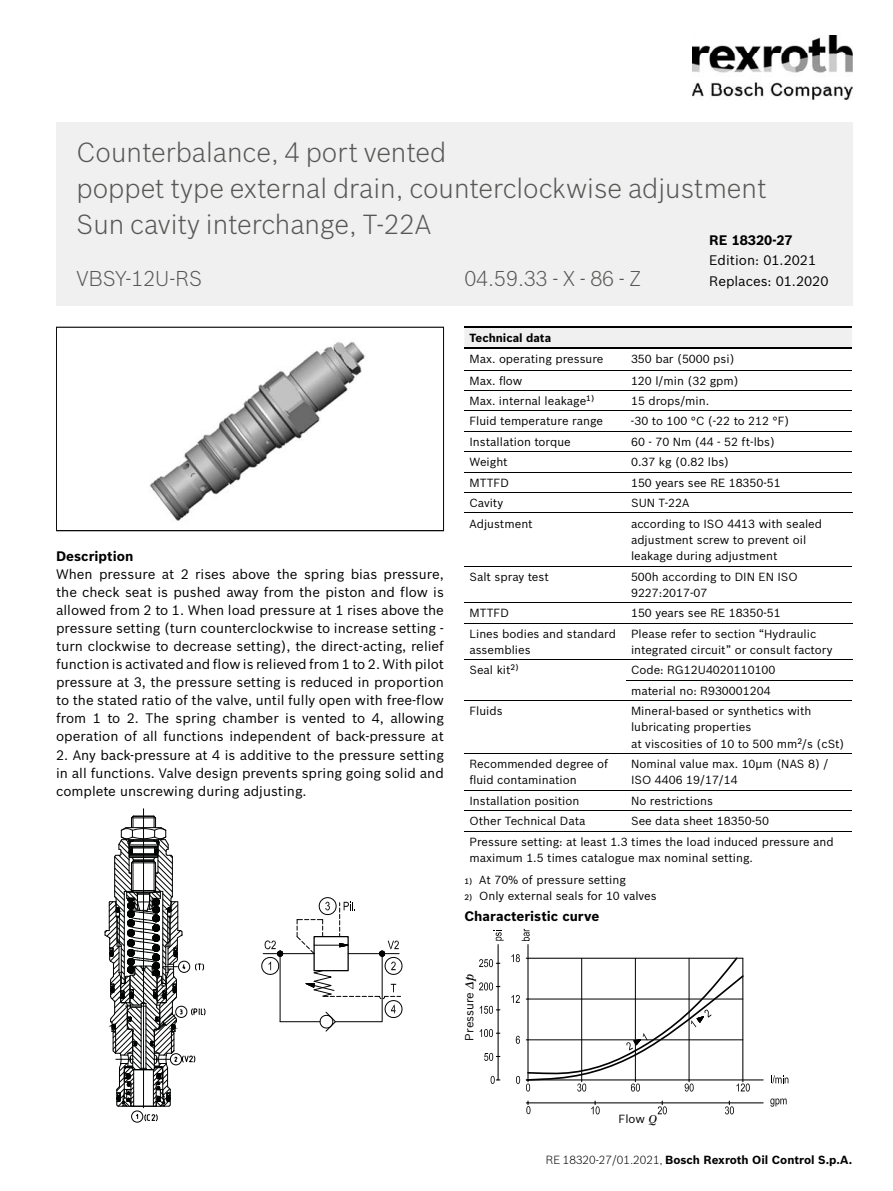
<style>
.page{position:relative;width:893px;height:1191px;background:#fff}
.page>*{position:absolute;margin:0;border:0;box-sizing:border-box;transform-origin:0 0}
.t1{font:300 27px/35.7px "Bosch Sans";color:#575756}
.t2{font:300 21px "Bosch Sans";color:#575756}
.t3{font:13.5px/18px "Bosch Sans";color:#000;text-align:justify}
.t4{font:700 13.5px "Bosch Sans";color:#000}
.t5{font:11.55px/16.4px "Bosch Sans";color:#000}
.t6{font:700 11.55px "Bosch Sans";color:#000}
.s1{font-weight:500;font-size:7.8px}
.s2{font-family:"Bosch Serif";font-style:italic}
.s3{font-weight:300}
</style>
<div class="page">
<div style="left:56px;top:122px;width:796px;height:184px;background:#f0f0f0"></div>
<img style="left:693px;top:35px;width:159px;height:64px">
<div style="left:465px;top:328px;width:387px;height:19px;background:#f0f0f0"></div>
<hr style="left:464px;top:370px;width:388px;height:1px;background:#000">
<hr style="left:464px;top:390px;width:388px;height:1px;background:#000">
<hr style="left:464px;top:410px;width:388px;height:1px;background:#000">
<hr style="left:464px;top:431px;width:388px;height:1px;background:#000">
<hr style="left:464px;top:451px;width:388px;height:1px;background:#000">
<hr style="left:464px;top:472px;width:388px;height:1px;background:#000">
<hr style="left:464px;top:492px;width:388px;height:1px;background:#000">
<hr style="left:626px;top:680px;width:226px;height:1px;background:#000">
<hr style="left:464px;top:790px;width:388px;height:1px;background:#000">
<hr style="left:464px;top:810px;width:388px;height:1px;background:#000">
<hr style="left:464px;top:512px;width:162px;height:1px;background:#000">
<hr style="left:464px;top:622px;width:162px;height:1px;background:#000">
<hr style="left:464px;top:659px;width:162px;height:1px;background:#000">
<hr style="left:626px;top:512px;width:226px;height:1px;background:#000">
<hr style="left:626px;top:622px;width:226px;height:1px;background:#000">
<hr style="left:626px;top:659px;width:226px;height:1px;background:#000">
<hr style="left:464px;top:700px;width:388px;height:1px;background:#000">
<hr style="left:464px;top:753px;width:388px;height:1px;background:#000">
<hr style="left:464px;top:326px;width:388px;height:2px;background:#000">
<hr style="left:464px;top:347px;width:388px;height:1px;background:#000">
<hr style="left:464px;top:602px;width:388px;height:1px;background:#000">
<hr style="left:464px;top:830px;width:388px;height:1px;background:#000">
<hr style="left:464px;top:565px;width:388px;height:1px;background:#000">
<svg style="left:56px;top:327px;width:388px;height:204px"></svg>
<hr style="left:528px;top:1102px;width:235px;height:1px;background:#000">
<svg style="left:770px;top:1098px;width:17px;height:8px"></svg>
<svg style="left:771px;top:1075px;width:17px;height:8px"></svg>
<svg style="left:511px;top:928px;width:253px;height:163px"></svg>
<svg style="left:526px;top:1101px;width:4px;height:13px"></svg>
<svg style="left:725px;top:1101px;width:9px;height:13px"></svg>
<svg style="left:658px;top:1101px;width:9px;height:13px"></svg>
<svg style="left:591px;top:1101px;width:9px;height:13px"></svg>
<svg style="left:479px;top:930px;width:25px;height:153px"></svg>
<hr style="left:528px;top:998px;width:215px;height:1px;background:#000">
<hr style="left:528px;top:1039px;width:215px;height:1px;background:#000">
<hr style="left:689px;top:958px;width:1px;height:122px;background:#000">
<hr style="left:635px;top:958px;width:1px;height:122px;background:#000">
<hr style="left:581px;top:958px;width:1px;height:122px;background:#000">
<div style="left:131px;top:1110px;width:12px;height:12px;border:1px solid #010202;border-radius:50%"></div>
<svg style="left:144px;top:1114px;width:14px;height:7px"></svg>
<hr style="left:143px;top:808px;width:1px;height:299px;background:#010202">
<svg style="left:104px;top:815px;width:101px;height:292px"></svg>
<hr style="left:263px;top:953px;width:51px;height:1px;background:#000">
<svg style="left:261px;top:940px;width:22px;height:37px"></svg>
<hr style="left:280px;top:953px;width:1px;height:68px;background:#000">
<hr style="left:280px;top:1021px;width:40px;height:1px;background:#000">
<svg style="left:296px;top:897px;width:107px;height:134px"></svg>
<h1 class="t1" style="left:77px;top:135px;width:692px">Counterbalance, 4 port vented<br>poppet type external drain, counterclockwise adjustment<br>Sun cavity interchange, T-22A</h1>
<p class="t4" style="left:709px;top:232px;width:85px">RE 18320-27</p>
<p class="t3" style="left:709px;top:251px;width:108px">Edition: 01.2021</p>
<h2 class="t2" style="left:77px;top:266px;width:127px">VBSY-12U-RS</h2>
<h2 class="t2" style="left:464px;top:266px;width:179px">04.59.33 - X - 86 - Z</h2>
<p class="t3" style="left:709px;top:272px;width:121px">Replaces: 01.2020</p>
<p class="t4" style="left:56px;top:548px;width:79px">Description</p>
<p class="t3" style="left:56px;top:565px;width:389px">When pressure at 2 rises above the spring bias pressure, the check seat is pushed away from the piston and flow is allowed from 2 to 1. When load pressure at 1 rises above the pressure setting (turn counterclockwise to increase setting - turn clockwise to decrease setting), the direct-acting, relief function is activated and flow is relieved from 1 to 2. With pilot pressure at 3, the pressure setting is reduced in proportion to the stated ratio of the valve, until fully open with free-flow from 1 to 2. The spring chamber is vented to 4, allowing operation of all functions independent of back-pressure at</p>
<p class="t3" style="left:56px;top:745px;width:389px">2. Any back-pressure at 4 is additive to the pressure setting in all functions. Valve design prevents spring going solid and complete unscrewing during adjusting.</p>
<p class="t6" style="left:469px;top:331px;width:83px">Technical data</p>
<p class="t5" style="left:469px;top:350px;width:136px">Max. operating pressure</p>
<p class="t5" style="left:631px;top:350px;width:105px">350 bar (5000 psi)</p>
<p class="t5" style="left:469px;top:372px;width:54px">Max. flow</p>
<p class="t5" style="left:631px;top:372px;width:109px">120 l/min (32 gpm)</p>
<p class="t5" style="left:469px;top:392px;width:126px">Max. internal leakage<sup>1)</sup></p>
<p class="t5" style="left:631px;top:392px;width:80px">15 drops/min.</p>
<p class="t5" style="left:469px;top:413px;width:135px">Fluid temperature range</p>
<p class="t5" style="left:631px;top:413px;width:160px">-30 to 100 °C (-22 to 212 °F)</p>
<p class="t5" style="left:469px;top:433px;width:103px">Installation torque</p>
<p class="t5" style="left:631px;top:433px;width:145px">60 - 70 Nm (44 - 52 ft-lbs)</p>
<p class="t5" style="left:469px;top:454px;width:40px">Weight</p>
<p class="t5" style="left:631px;top:454px;width:100px">0.37 kg (0.82 lbs)</p>
<p class="t5" style="left:469px;top:474px;width:41px">MTTFD</p>
<p class="t5" style="left:631px;top:474px;width:151px">150 years see RE 18350-51</p>
<p class="t5" style="left:469px;top:494px;width:35px">Cavity</p>
<p class="t5" style="left:631px;top:494px;width:60px">SUN T-22A</p>
<p class="t5" style="left:469px;top:515px;width:65px">Adjustment</p>
<p class="t5" style="left:631px;top:515px;width:193px">according to ISO 4413 with sealed adjustment screw to prevent oil leakage during adjustment</p>
<p class="t5" style="left:469px;top:568px;width:81px">Salt spray test</p>
<p class="t5" style="left:631px;top:568px;width:168px">500h according to DIN EN ISO<br>9227:2017-07</p>
<p class="t5" style="left:469px;top:605px;width:41px">MTTFD</p>
<p class="t5" style="left:631px;top:605px;width:151px">150 years see RE 18350-51</p>
<p class="t5" style="left:469px;top:625px;width:148px">Lines bodies and standard assemblies</p>
<p class="t5" style="left:631px;top:625px;width:203px">Please refer to section “Hydraulic integrated circuit” or consult factory</p>
<p class="t5" style="left:469px;top:662px;width:51px">Seal kit<sup>2)</sup></p>
<p class="t5" style="left:631px;top:660px;width:146px;line-height:20.4px">Code: RG12U4020110100 material no: R930001204</p>
<p class="t5" style="left:469px;top:702px;width:35px">Fluids</p>
<p class="t5" style="left:631px;top:702px;width:215px">Mineral-based or synthetics with lubricating properties<br>at viscosities of 10 to 500 mm<sup>2</sup>/s (cSt)</p>
<p class="t5" style="left:469px;top:755px;width:140px">Recommended degree of fluid contamination</p>
<p class="t5" style="left:631px;top:755px;width:199px">Nominal value max. 10μm (NAS 8) /<br>ISO 4406 19/17/14</p>
<p class="t5" style="left:469px;top:792px;width:111px">Installation position</p>
<p class="t5" style="left:631px;top:792px;width:83px">No restrictions</p>
<p class="t5" style="left:469px;top:812px;width:118px">Other Technical Data</p>
<p class="t5" style="left:469px;top:810px;width:366px;line-height:20.4px;text-indent:162px">See data sheet 18350-50<br>Pressure setting: at least 1.3 times the load induced pressure and</p>
<p class="t5" style="left:469px;top:849px;width:285px">maximum 1.5 times catalogue max nominal setting.</p>
<p class="t5" style="left:464px;top:871px;width:163px"><span class="s1">1)</span> At 70% of pressure setting</p>
<p class="t5" style="left:464px;top:888px;width:194px"><span class="s1">2)</span> Only external seals for 10 valves</p>
<p class="t4" style="left:464px;top:908px;width:137px">Characteristic curve</p>
<p class="t5" style="left:461px;top:1040px;width:68px;rotate:-90deg">Pressure <span class="s2">Δp</span></p>
<p class="t5" style="left:619px;top:1110px;width:40px">Flow <span class="s2">Q</span></p>
<p class="t6" style="left:546px;top:1152px;width:308px"><span class="s3">RE 18320-27/01.2021,</span> Bosch Rexroth Oil Control S.p.A.</p>
</div>
